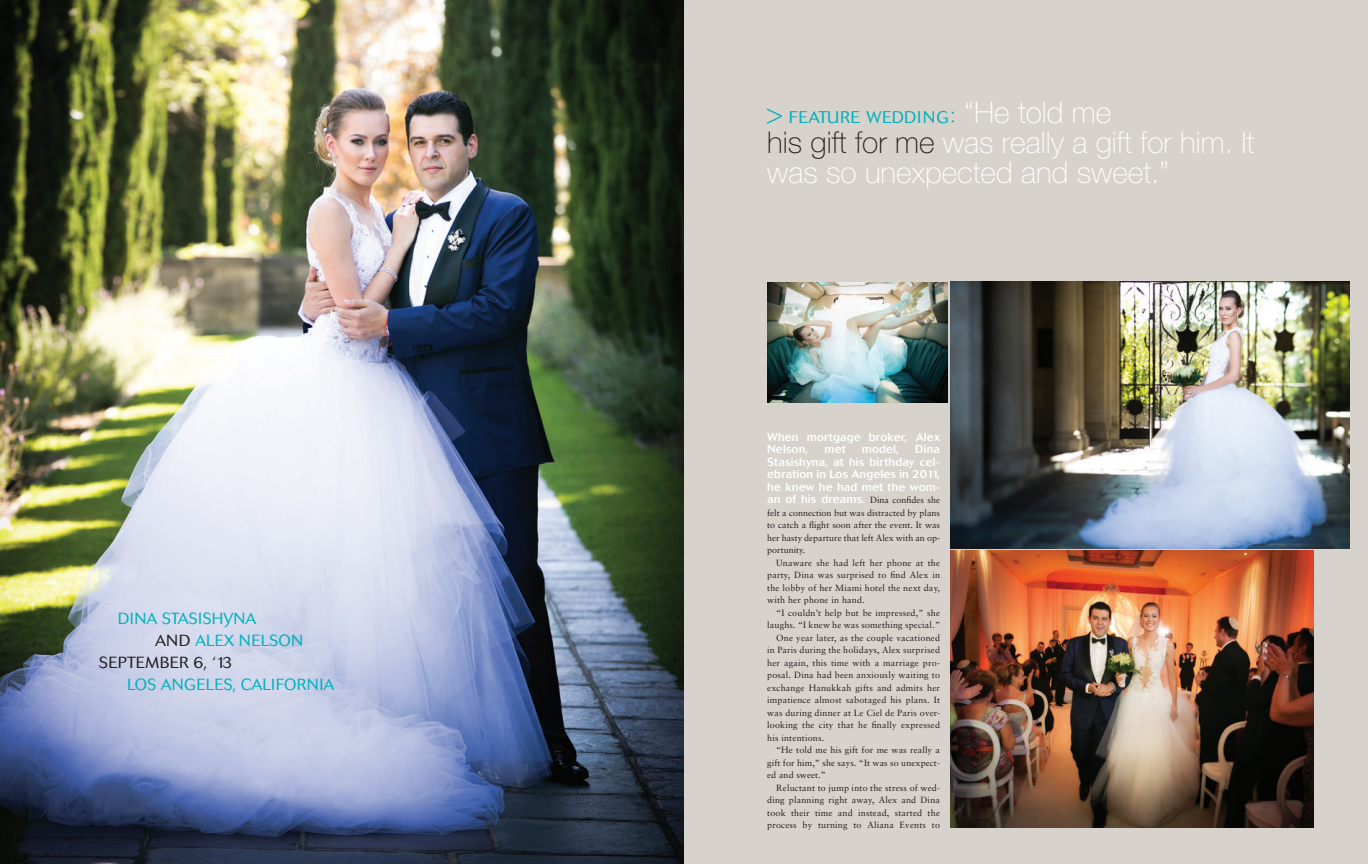
<style>
.page{position:relative;width:1368px;height:864px;background:#fff}
.page>*{position:absolute;margin:0;border:0;box-sizing:border-box;transform-origin:0 0}
.t1{font:100 30px/30px "Helvetica Neue";color:#fff}
.t2{font:300 16.8px "Cosmos";letter-spacing:.03em;color:#00b0bc}
.River_caption-cosmos{font:300 16px/22px "Cosmos";letter-spacing:.02em;color:#00b0bc}
.River_caption-cosmos-2{font:300 16px "Cosmos";letter-spacing:.03em;color:#231f20}
.SABON_justified{font:500 11.5px/12.5px "Cosmos";letter-spacing:.01em;color:#fff}
.SABON_justified-2{font:9px/12.5px "Sabon";letter-spacing:.02em;color:#231f20;text-align:justify}
.s1{color:#231f20}
.s2{font-size:22px}
.s3{font-size:20px}
.s4{font-family:"Helvetica Neue";font-weight:100;font-size:30px;color:#fff}
.s5{font-family:"Cosmos";font-weight:500;font-size:11.5px;color:#fff}
</style>
<div class="page">
<div style="left:684px;top:0;width:684px;height:864px;background:#d7d2cc"></div>
<img style="left:0;top:0;width:684px;height:864px">
<img style="left:950px;top:282px;width:400px;height:267px">
<img style="left:950px;top:551px;width:364px;height:277px">
<img style="left:767px;top:282px;width:181px;height:120px">
<p class="River_caption-cosmos" style="left:155px;top:608px;width:150px;text-indent:-37px">DINA STASISHYNA<br><span class="s1">AND</span> ALEX NELSON</p>
<p class="River_caption-cosmos-2" style="left:99px;top:653px;width:135px">SEPTEMBER 6, ‘13</p>
<p class="River_caption-cosmos" style="left:127px;top:674px;width:209px">LOS ANGELES, CALIFORNIA</p>
<p class="t2" style="left:767px;top:107px;width:346px"><span class="s2">&gt;</span> FEATURE WEDDING<span class="s3">:</span> <span class="s4">“He told me</span></p>
<p class="t1" style="left:767px;top:127px;width:489px"><span class="s1">his gift for me</span> was really a gift for him. It was so unexpected and sweet.”</p>
<p class="SABON_justified" style="left:767px;top:431px;width:174px">When mortgage broker, Alex<br>Nelson,</p>
<p class="SABON_justified" style="left:767px;top:443px;width:174px;text-align:justify;text-indent:148px">Dina Stasishyna, at his birthday cel&shy;ebration in Los Angeles in 2011, he knew he had met the wom-</p>
<p class="SABON_justified-2" style="left:767px;top:494px;width:174px"><span class="s5">an of his dreams.</span> Dina confides she felt a connection but was distracted by plans to catch a flight soon after the event. It was her hasty departure that left Alex with an op&shy;portunity.</p>
<p class="SABON_justified-2" style="left:767px;top:556px;width:174px;text-indent:9px">Unaware she had left her phone at the party, Dina was surprised to find Alex in the lobby of her Miami hotel the next day, with her phone in hand.</p>
<p class="SABON_justified-2" style="left:767px;top:606px;width:174px;text-align:right">“I couldn’t help but be impressed,” she laughs. “I knew he was something special.”</p>
<p class="SABON_justified-2" style="left:767px;top:631px;width:174px;text-indent:9px">One year later, as the couple vacationed in Paris during the holidays, Alex surprised her again, this time with a marriage pro&shy;posal. Dina had been anxiously waiting to exchange Hanukkah gifts and admits her impatience almost sabotaged his plans. It was during dinner at Le Ciel de Paris over&shy;looking the city that he finally expressed his intentions.</p>
<p class="SABON_justified-2" style="left:767px;top:744px;width:174px;text-indent:9px">“He told me his gift for me was really a gift for him,” she says. “It was so unexpect&shy;ed and sweet.”</p>
<p class="SABON_justified-2" style="left:767px;top:781px;width:174px;text-indent:9px">Reluctant to jump into the stress of wed&shy;ding planning right away, Alex and Dina took their time and instead, started the process by turning to Aliana Events to</p>
<p class="SABON_justified" style="left:825px;top:443px;width:23px">met</p>
<p class="SABON_justified" style="left:862px;top:443px;width:39px">model,</p>
</div>
